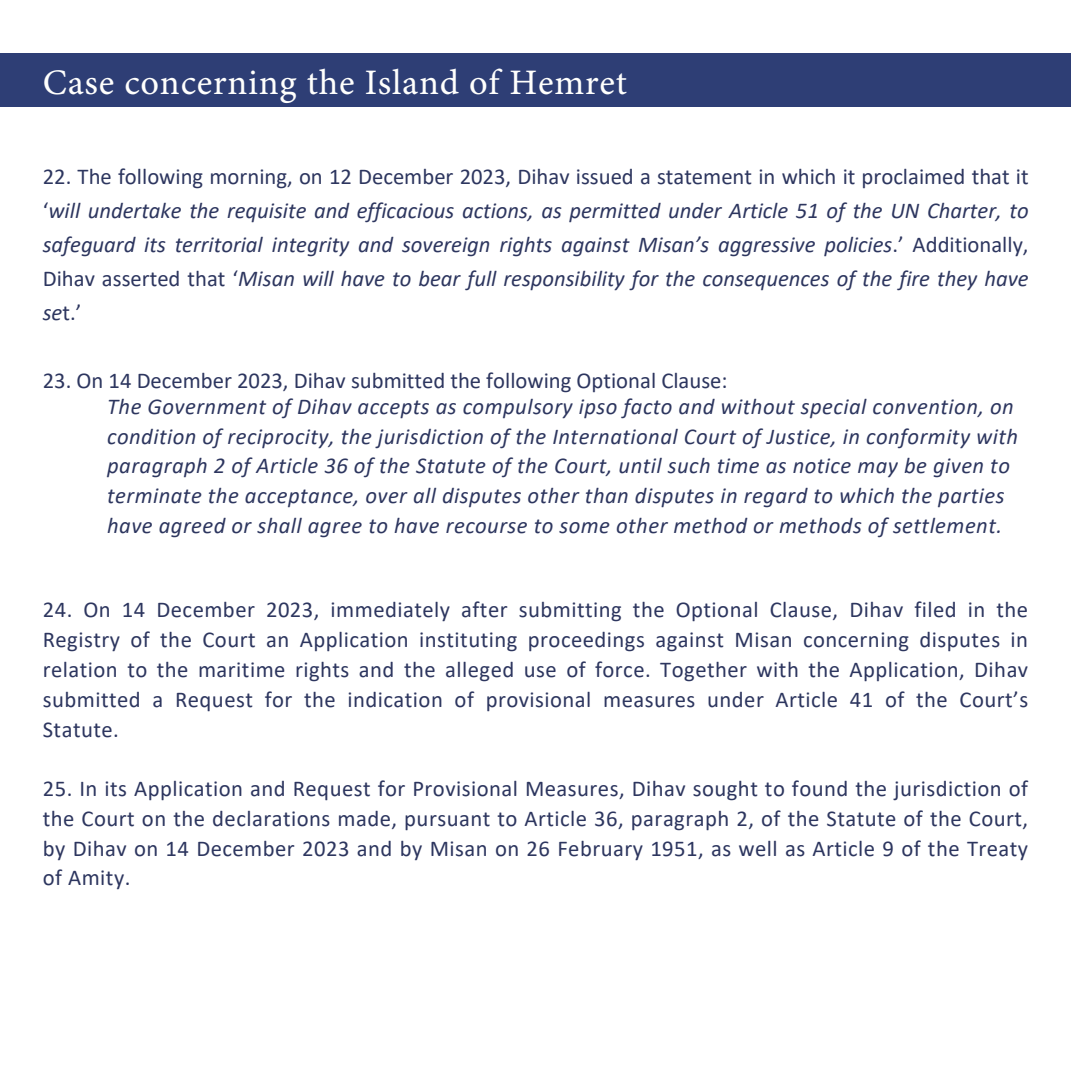
<style>
.page{position:relative;width:1071px;height:1071px;background:#fff}
.page>*{position:absolute;margin:0;border:0;box-sizing:border-box;transform-origin:0 0}
.t1{font:35.88px "Minion Pro Capt";letter-spacing:.02em;color:#fffffd}
.t2{font:italic 22.75px/33.9px "Calibri";letter-spacing:.02em;color:#2d365f;text-align:justify}
.t3{font:22.75px/29.8px "Calibri";letter-spacing:.02em;color:#2d365f;text-align:justify}
.t4{font:22.75px "Calibri";color:#2d365f}
.s1{font-style:normal}
</style>
<div class="page">
<div style="left:0;top:54px;width:1071px;height:53px;background:#2e3e75"></div>
<p class="t1" style="left:43px;top:68px;width:586px">Case concerning the Island of Hemret</p>
<h1 class="t2" style="left:43px;top:161px;width:987px"><span class="s1">22. The following morning, on 12 December 2023, Dihav issued a statement in which it proclaimed that it ‘</span>will undertake the requisite and efficacious actions, as permitted under Article 51 of the UN Charter, to safeguard its territorial integrity and sovereign rights against Misan’s aggressive policies<span class="s1">.’ Additionally, Dihav asserted that ‘</span>Misan will have to bear full responsibility for the consequences of the fire they have se<span class="s1">t.’</span></h1>
<p class="t4" style="left:43px;top:371px;width:686px">23. On 14 December 2023, Dihav submitted the following Optional Clause:</p>
<p class="t2" style="left:107px;top:393px;width:913px;line-height:29.8px;text-align:left">The Government of Dihav accepts as compulsory ipso facto and without special convention, on condition of reciprocity, the jurisdiction of the International Court of Justice, in conformity with paragraph 2 of Article 36 of the Statute of the Court, until such time as notice may be given to terminate the acceptance, over all disputes other than disputes in regard to which the parties have agreed or shall agree to have recourse to some other method or methods of settlement.</p>
<p class="t3" style="left:43px;top:597px;width:987px">24. On 14 December 2023, immediately after submitting the Optional Clause, Dihav filed in the Registry of the Court an Application instituting proceedings against Misan concerning disputes in relation to the maritime rights and the alleged use of force. Together with the Application, Dihav submitted a Request for the indication of provisional measures under Article 41 of the Court’s Statute.</p>
<p class="t3" style="left:43px;top:775px;width:987px">25. In its Application and Request for Provisional Measures, Dihav sought to found the jurisdiction of the Court on the declarations made, pursuant to Article 36, paragraph 2, of the Statute of the Court, by Dihav on 14 December 2023 and by Misan on 26 February 1951, as well as Article 9 of the Treaty of Amity.</p>
</div>
